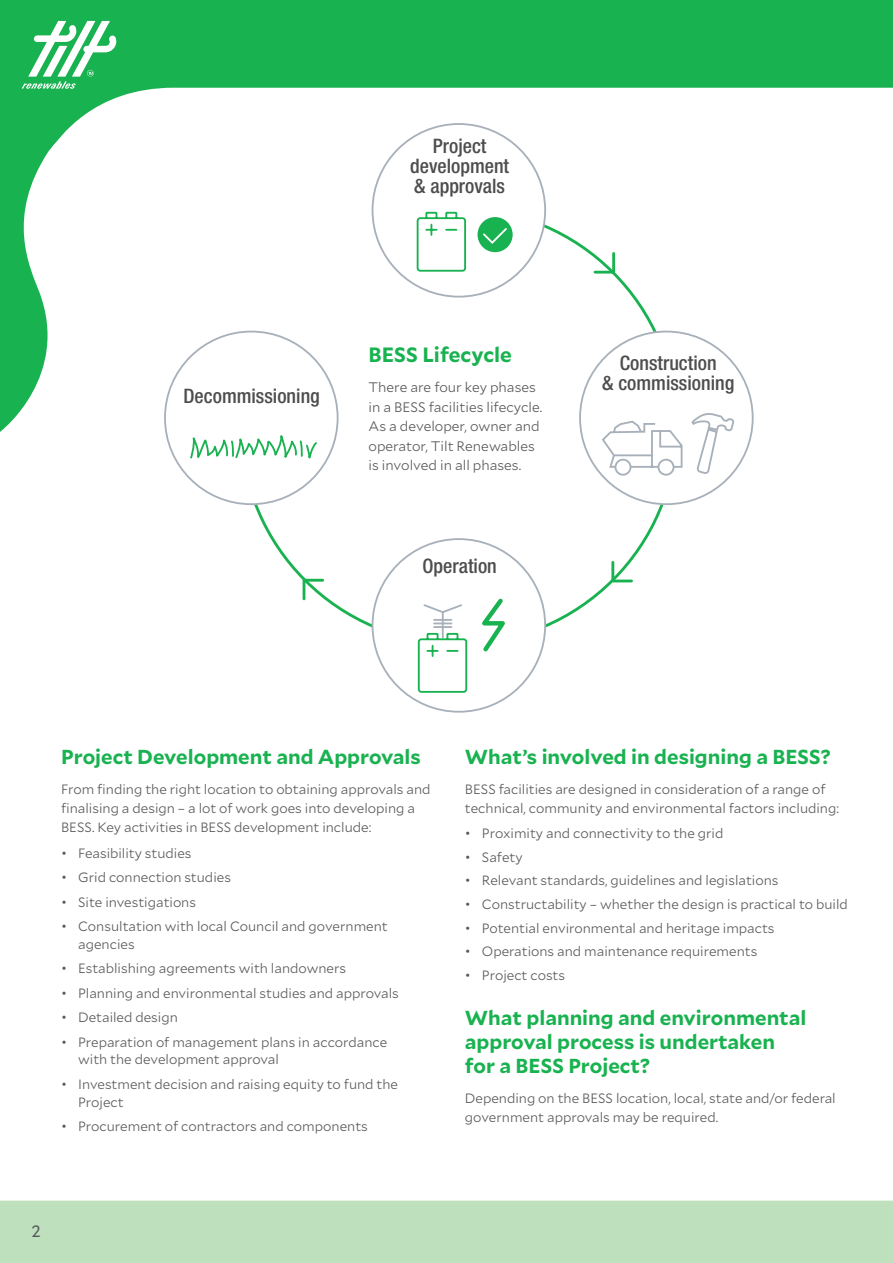
<style>
.page{position:relative;width:893px;height:1263px;background:#fff}
.page>*{position:absolute;margin:0;border:0;box-sizing:border-box;transform-origin:0 0}
.t1{font:700 20.7px "Mallory";color:#19b250}
.t2{font:700 20.25px/24px "Mallory";color:#19b250}
.t3{font:500 condensed 19.95px/20px "Helvetica Neue";color:#4d4d4d;text-align:center}
.t4{font:16.5px "Mallory";color:#58595b}
.t5{font:300 13.8px/19.5px "Mallory";color:#58595b}
.t6{font:300 13.5px/19px "Mallory";color:#58595b}
</style>
<div class="page">
<svg style="left:0;top:0;width:893px;height:443px"></svg>
<svg style="left:22px;top:21px;width:94px;height:68px"></svg>
<div style="left:0;top:1200px;width:893px;height:63px;background:#bee0bd"></div>
<svg style="left:238px;top:206px;width:441px;height:441px"></svg>
<div style="left:372px;top:124px;width:173px;height:173px;background:#fff;border-radius:50%"></div>
<svg style="left:416px;top:211px;width:50px;height:40px"></svg>
<div style="left:478px;top:217px;width:35px;height:35px;background:#19b250;border-radius:50%"></div>
<svg style="left:483px;top:228px;width:24px;height:16px"></svg>
<div style="left:372px;top:539px;width:173px;height:173px;background:#fff;border-radius:50%"></div>
<div style="left:580px;top:332px;width:173px;height:172px;background:#fff;border-radius:50%"></div>
<div style="left:165px;top:332px;width:173px;height:172px;background:#fff;border-radius:50%"></div>
<div style="left:657px;top:459px;width:17px;height:17px;border:2px solid #a8b0ba;border-radius:50%"></div>
<svg style="left:634px;top:413px;width:101px;height:61px"></svg>
<svg style="left:301px;top:251px;width:333px;height:351px"></svg>
<svg style="left:189px;top:373px;width:130px;height:140px"></svg>
<svg style="left:475px;top:595px;width:36px;height:57px"></svg>
<svg style="left:417px;top:604px;width:51px;height:89px"></svg>
<h3 class="t3" style="left:410px;top:136px;width:100px">Project development &amp; approvals</h3>
<h3 class="t3" style="left:184px;top:385px;width:138px">Decommissioning</h3>
<h1 class="t1" style="left:369px;top:339px;width:145px">BESS Lifecycle</h1>
<p class="t5" style="left:369px;top:377px;width:175px">There are four key phases in a BESS facilities lifecycle.<br>As a developer, owner and operator, Tilt Renewables is involved in all phases.</p>
<h3 class="t3" style="left:423px;top:556px;width:76px">Operation</h3>
<h3 class="t3" style="left:602px;top:353px;width:134px">Construction<br>&amp; commissioning</h3>
<h2 class="t2" style="left:61px;top:744px;width:361px">Project Development and Approvals</h2>
<p class="t6" style="left:61px;top:779px;width:371px">From finding the right location to obtaining approvals and finalising a design – a lot of work goes into developing a<br>BESS. Key activities in BESS development include:</p>
<p class="t6" style="left:61px;top:843px;width:132px">• Feasibility studies</p>
<p class="t6" style="left:61px;top:867px;width:171px">• Grid connection studies</p>
<p class="t6" style="left:61px;top:891px;width:136px">• Site investigations</p>
<p class="t6" style="left:78px;top:916px;width:311px;line-height:18px;text-indent:-17px">• Consultation with local Council and government agencies</p>
<p class="t6" style="left:61px;top:958px;width:286px">• Establishing agreements with landowners</p>
<p class="t6" style="left:61px;top:983px;width:339px">• Planning and environmental studies and approvals</p>
<p class="t6" style="left:61px;top:1007px;width:118px">• Detailed design</p>
<p class="t6" style="left:78px;top:1032px;width:311px;line-height:18px;text-indent:-17px">• Preparation of management plans in accordance with the development approval</p>
<p class="t6" style="left:78px;top:1074px;width:321px;line-height:18px;text-indent:-17px">• Investment decision and raising equity to fund the<br>Project</p>
<p class="t6" style="left:61px;top:1116px;width:308px">• Procurement of contractors and components</p>
<h2 class="t2" style="left:465px;top:744px;width:367px">What’s involved in designing a BESS?</h2>
<p class="t6" style="left:465px;top:779px;width:376px">BESS facilities are designed in consideration of a range of technical, community and environmental factors including:</p>
<p class="t6" style="left:465px;top:823px;width:260px">• Proximity and connectivity to the grid</p>
<p class="t6" style="left:465px;top:847px;width:59px">• Safety</p>
<p class="t6" style="left:465px;top:870px;width:315px">• Relevant standards, guidelines and legislations</p>
<p class="t6" style="left:465px;top:894px;width:384px">• Constructability – whether the design is practical to build</p>
<p class="t6" style="left:465px;top:917px;width:311px">• Potential environmental and heritage impacts</p>
<p class="t6" style="left:465px;top:941px;width:294px">• Operations and maintenance requirements</p>
<p class="t6" style="left:465px;top:965px;width:102px">• Project costs</p>
<h2 class="t2" style="left:465px;top:1004px;width:343px">What planning and environmental approval process is undertaken for a BESS Project?</h2>
<p class="t6" style="left:465px;top:1088px;width:372px">Depending on the BESS location, local, state and/or federal government approvals may be required.</p>
<p class="t4" style="left:31px;top:1219px;width:11px">2</p>
</div>
